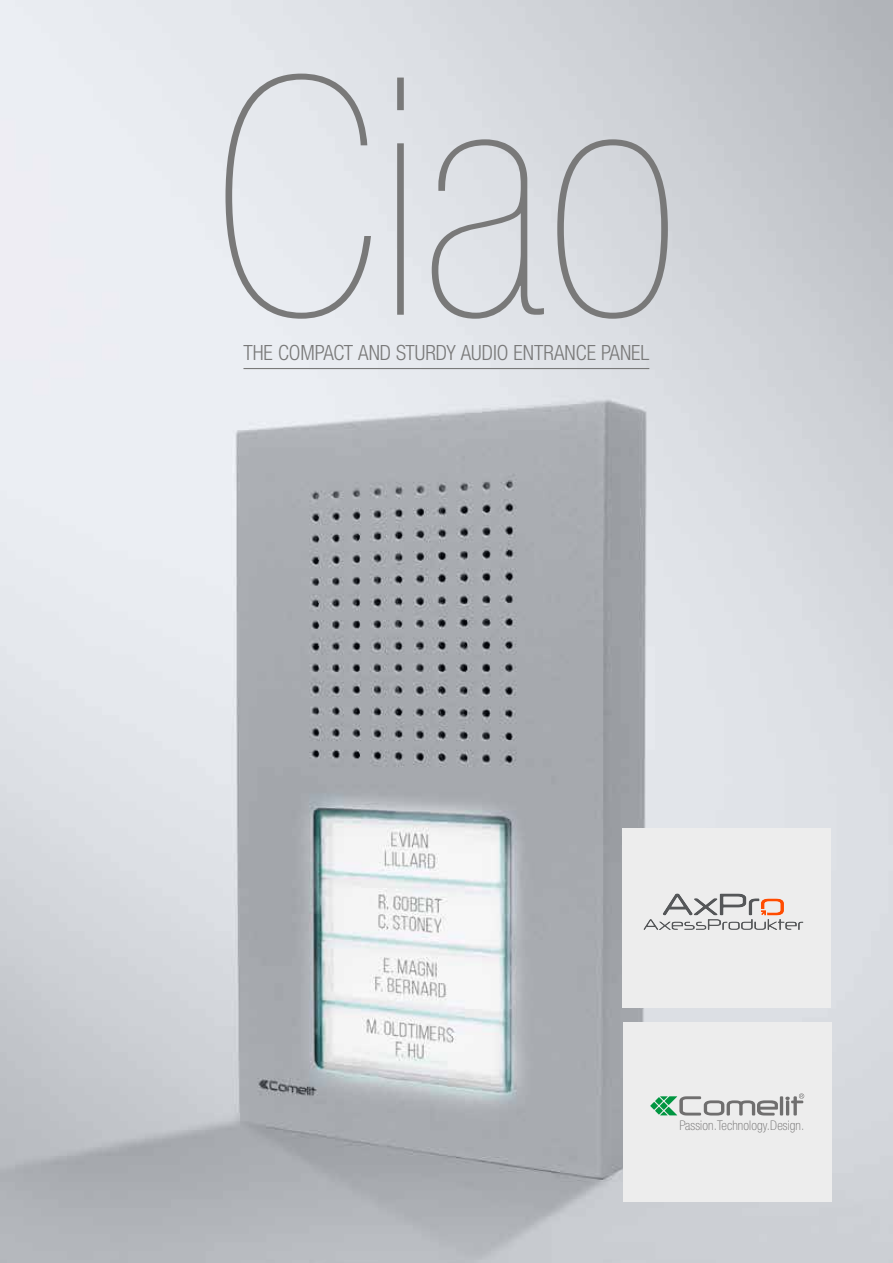
<style>
.page{position:relative;width:893px;height:1263px;background:#fff}
.page>*{position:absolute;margin:0;border:0;box-sizing:border-box;transform-origin:0 0}
.t1{font:200 condensed 332.1px "Helvetica Neue LTW1 G";color:#797979}
.t2{font:300 condensed 21px "Helvetica Neue LTW1 G";color:#797979}
.t3{font:100 condensed 13.35px "Helvetica Neue LTW1 G";letter-spacing:.01em;color:#706f6f}
</style>
<div class="page">
<img style="left:0;top:0;width:893px;height:1263px">
<div style="left:623px;top:1022px;width:208px;height:179px;background:#ededed"></div>
<svg style="left:650px;top:1102px;width:8px;height:8px"></svg>
<svg style="left:655px;top:1106px;width:8px;height:9px"></svg>
<svg style="left:655px;top:1097px;width:8px;height:8px"></svg>
<svg style="left:660px;top:1093px;width:144px;height:22px"></svg>
<hr style="left:243px;top:368px;width:406px;height:1px;background:#797979">
<div style="left:623px;top:828px;width:208px;height:179px;background:#ededed"></div>
<img style="left:643px;top:893px;width:161px;height:37px">
<h1 class="t1" style="left:213px;top:6px;width:469px">Ciao</h1>
<p class="t2" style="left:243px;top:341px;width:408px">THE COMPACT AND STURDY AUDIO ENTRANCE PANEL</p>
<p class="t3" style="left:679px;top:1118px;width:126px">Passion.Technology.Design.</p>
</div>
